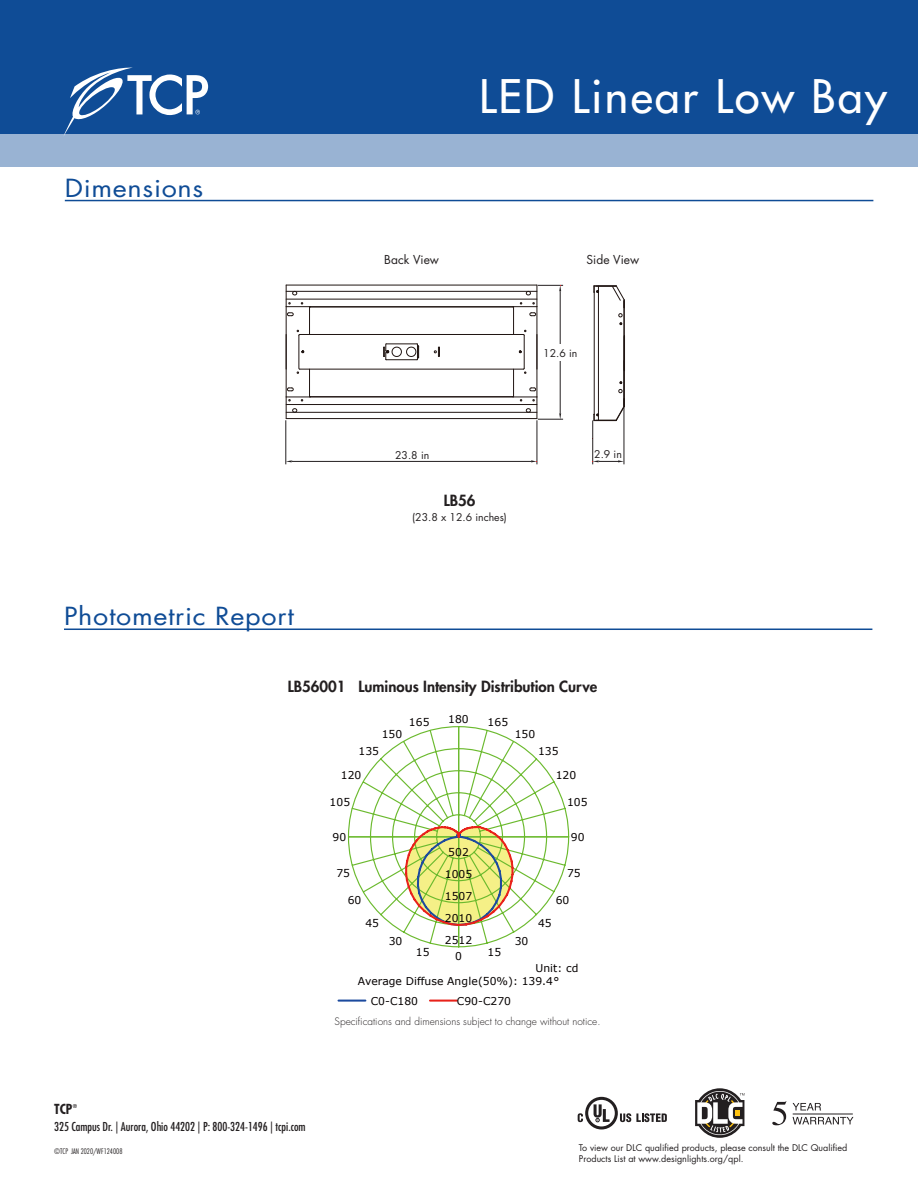
<style>
.page{position:relative;width:918px;height:1188px;background:#fff}
.page>*{position:absolute;margin:0;border:0;box-sizing:border-box;transform-origin:0 0}
.Product_Name{font:500 45px "Futura Std";letter-spacing:.05em;color:#fff}
.Category_Label{font:24.3px "Futura Std";letter-spacing:.025em;color:#0f4c96;scale:1.11 1}
.Heading3{font:800 15px "Futura Std";color:#231f20}
.t1{font:700 condensed 13.5px "Futura Std";color:#231f20}
.t2{font:condensed 12px "Futura Std";color:#231f20}
.t3{font:12px "Futura Std";color:#231f20}
.t4{font:10.8px/19.5px "Verdana";color:#050000}
.t5{font:10.5px "Futura Std";color:#231f20}
.t6{font:300 10.05px "Futura Std";color:#231f20}
.t7{font:9px/10.5px "Futura Std";color:#231f20}
.t8{font:300 condensed 7.5px "Futura Std";color:#231f20}
.t9{font:700 condensed 5.25px "Futura Std";color:#231f20}
</style>
<div class="page">
<hr style="left:592px;top:420px;width:1px;height:44px;background:#231f20">
<hr style="left:624px;top:360px;width:1px;height:104px;background:#231f20">
<svg style="left:593px;top:460px;width:31px;height:2px"></svg>
<hr style="left:286px;top:420px;width:1px;height:44px;background:#231f20">
<hr style="left:537px;top:420px;width:1px;height:44px;background:#231f20">
<hr style="left:292px;top:461px;width:239px;height:1px;background:#231f20">
<hr style="left:560px;top:291px;width:1px;height:122px;background:#231f20">
<div style="left:542px;top:345px;width:39px;height:16px;background:#fff"></div>
<hr style="left:286px;top:285px;width:251px;height:1px;background:#201512">
<hr style="left:286px;top:291px;width:251px;height:1px;background:#201512">
<hr style="left:286px;top:299px;width:251px;height:1px;background:#201512">
<hr style="left:286px;top:306px;width:251px;height:1px;background:#201512">
<hr style="left:310px;top:307px;width:203px;height:1px;background:#201512">
<hr style="left:286px;top:418px;width:251px;height:1px;background:#201512">
<hr style="left:286px;top:412px;width:251px;height:1px;background:#201512">
<hr style="left:286px;top:404px;width:251px;height:1px;background:#201512">
<hr style="left:286px;top:397px;width:251px;height:1px;background:#201512">
<hr style="left:310px;top:396px;width:203px;height:1px;background:#201512">
<hr style="left:537px;top:307px;width:1px;height:90px;background:#201512">
<svg style="left:513px;top:307px;width:1px;height:27px"></svg>
<svg style="left:513px;top:370px;width:1px;height:28px"></svg>
<svg style="left:520px;top:387px;width:43px;height:33px"></svg>
<svg style="left:520px;top:285px;width:43px;height:32px"></svg>
<hr style="left:300px;top:334px;width:223px;height:1px;background:#201512">
<hr style="left:300px;top:369px;width:223px;height:1px;background:#201512">
<svg style="left:434px;top:346px;width:6px;height:11px"></svg>
<svg style="left:383px;top:344px;width:36px;height:16px"></svg>
<hr style="left:524px;top:335px;width:1px;height:33px;background:#201512">
<svg style="left:522px;top:367px;width:5px;height:7px"></svg>
<svg style="left:286px;top:285px;width:25px;height:134px"></svg>
<hr style="left:624px;top:301px;width:1px;height:104px;background:#201512">
<hr style="left:594px;top:292px;width:1px;height:122px;background:#201512">
<hr style="left:598px;top:286px;width:1px;height:134px;background:#201512">
<svg style="left:594px;top:381px;width:31px;height:41px"></svg>
<svg style="left:594px;top:285px;width:31px;height:40px"></svg>
<svg style="left:347px;top:726px;width:223px;height:222px"></svg>
<hr style="left:348px;top:836px;width:221px;height:1px;background:#6bba2e">
<hr style="left:458px;top:727px;width:1px;height:220px;background:#6bba2e">
<svg style="left:404px;top:824px;width:111px;height:103px"></svg>
<hr style="left:339px;top:1000px;width:26px;height:2px;background:#1c4a9e">
<hr style="left:430px;top:1000px;width:27px;height:2px;background:#e8211a">
<hr style="left:65px;top:200px;width:808px;height:1px;background:#0f4c96">
<hr style="left:64px;top:629px;width:808px;height:1px;background:#0f4c96">
<div style="left:0;top:134px;width:918px;height:32px;background:#99b3d3"></div>
<div style="left:0;top:0;width:918px;height:134px;background:#0f4c96"></div>
<svg style="left:64px;top:68px;width:144px;height:68px"></svg>
<svg style="left:695px;top:1088px;width:49px;height:50px"></svg>
<svg style="left:578px;top:1097px;width:89px;height:32px"></svg>
<hr style="left:793px;top:1114px;width:60px;height:1px;background:#231f20">
<svg style="left:772px;top:1101px;width:14px;height:24px"></svg>
<svg style="left:793px;top:1103px;width:28px;height:7px"></svg>
<svg style="left:793px;top:1117px;width:60px;height:7px"></svg>
<p class="Category_Label" style="left:65px;top:172px;width:126px">Dimensions</p>
<p class="Category_Label" style="left:64px;top:601px;width:209px">Photometric Report</p>
<p class="Product_Name" style="left:355px;top:68px;width:533px">2x4 LED Luminaire Name</p>
<p class="Product_Name" style="left:479px;top:68px;width:409px">LED Linear Low Bay</p>
<p class="t3" style="left:384px;top:252px;width:56px">Back View</p>
<p class="t3" style="left:587px;top:252px;width:54px">Side View</p>
<p class="t5" style="left:395px;top:448px;width:36px">23.8 in</p>
<p class="Heading3" style="left:444px;top:491px;width:33px">LB56</p>
<p class="t5" style="left:412px;top:511px;width:96px">(23.8 x 12.6 inches)</p>
<p class="t5" style="left:543px;top:347px;width:36px">12.6 in</p>
<p class="t5" style="left:594px;top:447px;width:29px">2.9 in</p>
<p class="Heading3" style="left:288px;top:677px;width:311px">LB56001 Luminous Intensity Distribution Curve</p>
<p class="t4" style="left:448px;top:709px;width:22px">180</p>
<p class="t4" style="left:409px;top:713px;width:22px">165</p>
<p class="t4" style="left:488px;top:713px;width:22px">165</p>
<p class="t4" style="left:382px;top:724px;width:22px">150</p>
<p class="t4" style="left:515px;top:724px;width:22px">150</p>
<p class="t4" style="left:359px;top:742px;width:22px">135</p>
<p class="t4" style="left:538px;top:742px;width:22px">135</p>
<p class="t4" style="left:341px;top:765px;width:22px">120</p>
<p class="t4" style="left:556px;top:765px;width:22px">120</p>
<p class="t4" style="left:330px;top:792px;width:22px">105</p>
<p class="t4" style="left:567px;top:792px;width:22px">105</p>
<p class="t4" style="left:333px;top:828px;width:15px">90</p>
<p class="t4" style="left:571px;top:828px;width:15px">90</p>
<p class="t4" style="left:448px;top:843px;width:22px">502</p>
<p class="t4" style="left:336px;top:863px;width:15px">75</p>
<p class="t4" style="left:567px;top:863px;width:15px">75</p>
<p class="t4" style="left:445px;top:865px;width:29px">1005</p>
<p class="t4" style="left:445px;top:887px;width:29px">1507</p>
<p class="t4" style="left:348px;top:890px;width:15px">60</p>
<p class="t4" style="left:556px;top:890px;width:15px">60</p>
<p class="t4" style="left:445px;top:909px;width:29px">2010</p>
<p class="t4" style="left:365px;top:914px;width:15px">45</p>
<p class="t4" style="left:538px;top:914px;width:15px">45</p>
<p class="t4" style="left:445px;top:931px;width:29px">2512</p>
<p class="t4" style="left:389px;top:931px;width:15px">30</p>
<p class="t4" style="left:515px;top:931px;width:15px">30</p>
<p class="t4" style="left:416px;top:943px;width:15px">15</p>
<p class="t4" style="left:488px;top:943px;width:15px">15</p>
<p class="t4" style="left:455px;top:947px;width:8px">0</p>
<p class="t4" style="left:536px;top:959px;width:44px">Unit: cd</p>
<p class="t4" style="left:371px;top:972px;width:190px;text-indent:-13px">Average Diffuse Angle(50%): 139.4°<br>C0-C180</p>
<p class="t4" style="left:457px;top:991px;width:56px">C90-C270</p>
<p class="t6" style="left:335px;top:1015px;width:267px">Specifications and dimensions subject to change without notice.</p>
<p class="t1" style="left:54px;top:1101px;width:20px">TCP</p>
<p class="t9" style="left:73px;top:1103px;width:6px">®</p>
<p class="t2" style="left:54px;top:1120px;width:253px">325 Campus Dr. | Aurora, Ohio 44202 | P: 800-324-1496 | tcpi.com</p>
<p class="t8" style="left:54px;top:1146px;width:70px">©TCP JAN 2020/WF124008</p>
<p class="t7" style="left:579px;top:1143px;width:270px">To view our DLC qualified products, please consult the DLC Qualified<br>Products List at www.designlights.org/qpl.</p>
</div>
